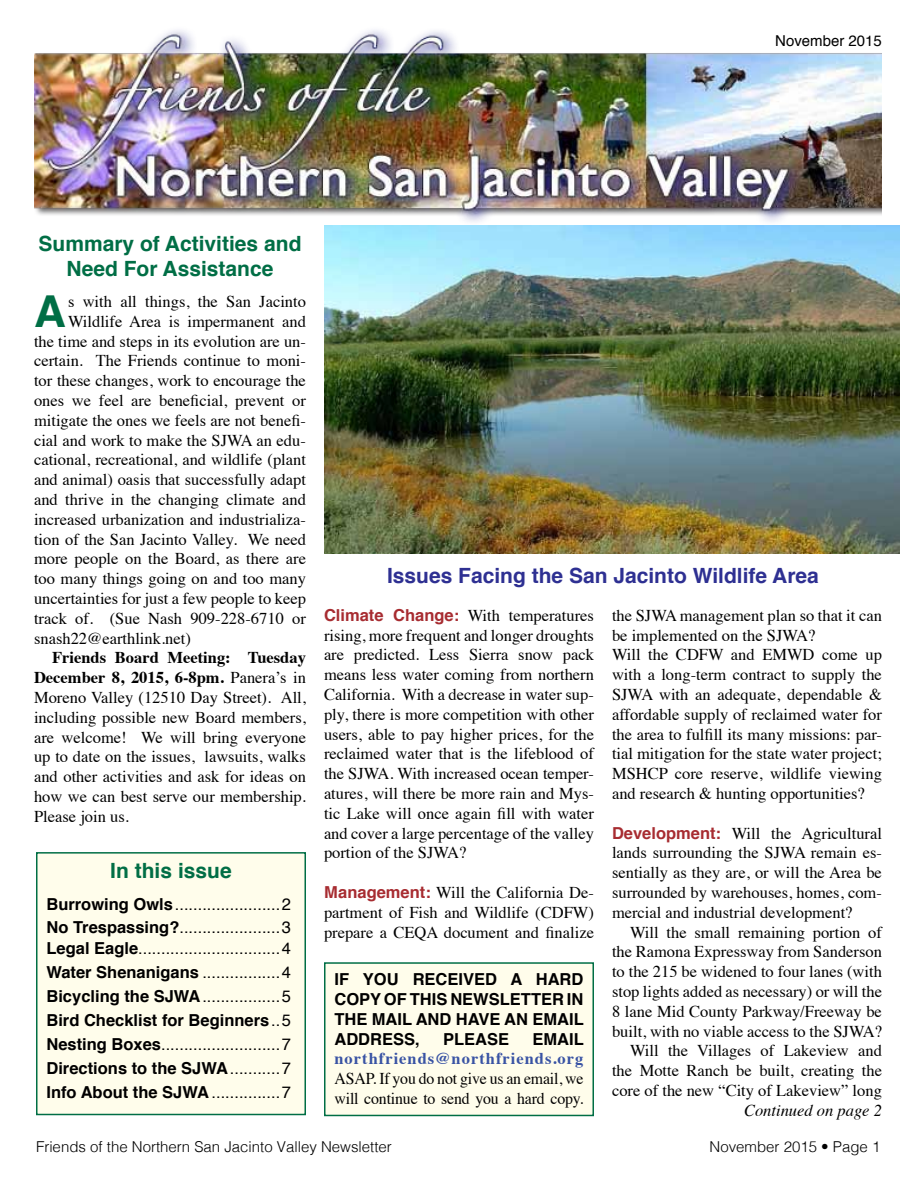
<style>
.page{position:relative;width:918px;height:1188px;background:#fff}
.page>*{position:absolute;margin:0;border:0;box-sizing:border-box;transform-origin:0 0}
.t1{font:700 43.95px "Helvetica";color:#006e45}
.t2{font:700 21px/25.2px "Helvetica";color:#006e45;text-align:center}
.t3{font:700 21px "Helvetica";color:#2e3092}
.t4{font:16.5px/19.8px "Times";color:#000;text-align:justify}
.t5{font:16.5px/24px "Helvetica";color:#000}
.t6{font:700 16.5px/19.8px "Helvetica";color:#000;text-align:justify}
.t7{font:16.5px/19.8px "Times";color:#000;scale:.96 1}
.t8{font:700 16.5px "Times";letter-spacing:.06em;color:#3953a4}
.t9{font:italic 16.5px "Times";color:#000}
.t10{font:300 15px "Helvetica";color:#000}
.t11{font:15px "Helvetica";color:#000}
.s1{font-weight:700}
.s2{font-family:"Helvetica";font-weight:700;color:#a72c31}
</style>
<div class="page">
<img style="left:34px;top:30px;width:848px;height:192px">
<div style="left:37px;top:853px;width:268px;height:261px;background:#fffdeb"></div>
<div style="left:36px;top:852px;width:270px;height:263px;border:2px solid #006e45"></div>
<div style="left:325px;top:963px;width:268px;height:152px;background:#fffdeb"></div>
<div style="left:324px;top:962px;width:270px;height:154px;border:2px solid #006e45"></div>
<img style="left:324px;top:225px;width:576px;height:328px">
<p class="t11" style="left:775px;top:29px;width:108px">November 2015</p>
<p class="t2" style="left:39px;top:232px;width:264px">Summary of Activities and<br>Need For Assistance</p>
<h1 class="t1" style="left:34px;top:276px;width:33px">A</h1>
<p class="t4" style="left:68px;top:290px;width:239px">s with all things, the San Jacinto</p>
<p class="t4" style="left:68px;top:310px;width:239px">Wildlife Area is impermanent and</p>
<p class="t4" style="left:34px;top:330px;width:273px">the time and steps in its evolution are un-</p>
<p class="t4" style="left:34px;top:350px;width:273px">certain. The Friends continue to moni-</p>
<p class="t4" style="left:34px;top:369px;width:273px">tor these changes, work to encourage the</p>
<p class="t4" style="left:34px;top:389px;width:273px">ones we feel are beneficial, prevent or</p>
<p class="t4" style="left:34px;top:409px;width:273px">mitigate the ones we feels are not benefi-</p>
<p class="t4" style="left:34px;top:429px;width:273px">cial and work to make the SJWA an edu-</p>
<p class="t4" style="left:34px;top:449px;width:273px">cational, recreational, and wildlife (plant</p>
<p class="t4" style="left:34px;top:468px;width:273px">and animal) oasis that successfully adapt</p>
<p class="t4" style="left:34px;top:488px;width:273px">and thrive in the changing climate and</p>
<p class="t4" style="left:34px;top:508px;width:273px">increased urbanization and industrializa-</p>
<p class="t4" style="left:34px;top:528px;width:273px">tion of the San Jacinto Valley. We need</p>
<p class="t4" style="left:34px;top:548px;width:273px">more people on the Board, as there are</p>
<p class="t4" style="left:34px;top:567px;width:273px">too many things going on and too many</p>
<p class="t4" style="left:34px;top:587px;width:273px">uncertainties for just a few people to keep</p>
<p class="t4" style="left:34px;top:607px;width:273px">track of. (Sue Nash 909-228-6710 or</p>
<p class="t4" style="left:34px;top:627px;width:158px">snash22@earthlink.net)</p>
<p class="t4" style="left:34px;top:647px;width:273px;text-indent:18px"><span class="s1">Friends Board Meeting: Tuesday December 8, 2015, 6-8pm.</span> Panera’s in Moreno Valley (12510 Day Street). All, including possible new Board members, are welcome! We will bring everyone up to date on the issues, lawsuits, walks and other activities and ask for ideas on how we can best serve our membership.<br>Please join us.</p>
<p class="t2" style="left:110px;top:859px;width:123px">In this issue</p>
<p class="t5" style="left:46px;top:893px;width:246px;line-height:22.8px"><span class="s1">Burrowing Owls</span>.......................2<br><span class="s1">No Trespassing?</span>......................3</p>
<p class="t5" style="left:46px;top:937px;width:246px;text-align:justify"><span class="s1">Legal Eagle</span>...............................4<br><span class="s1">Water Shenanigans</span> .................4<br><span class="s1">Bicycling the SJWA</span>.................5<br><span class="s1">Bird Checklist for Beginners</span>..5<br><span class="s1">Nesting Boxes</span>..........................7<br><span class="s1">Directions to the SJWA</span>...........7<br><span class="s1">Info About the SJWA</span> ...............7</p>
<p class="t3" style="left:387px;top:559px;width:433px">Issues Facing the San Jacinto Wildlife Area</p>
<p class="t4" style="left:324px;top:604px;width:272px"><span class="s2">Climate Change:</span> With temperatures rising, more frequent and longer droughts are predicted. Less Sierra snow pack means less water coming from northern California. With a decrease in water sup&shy;ply, there is more competition with other users, able to pay higher prices, for the reclaimed water that is the lifeblood of the SJWA. With increased ocean temper&shy;atures, will there be more rain and Mys&shy;tic Lake will once again fill with water and cover a large percentage of the valley portion of the SJWA?</p>
<p class="t4" style="left:324px;top:881px;width:272px"><span class="s2">Management:</span> Will the California De&shy;partment of Fish and Wildlife (CDFW) prepare a CEQA document and finalize</p>
<p class="t4" style="left:612px;top:604px;width:272px;text-align:left">the SJWA management plan so that it can be implemented on the SJWA?<br>Will the CDFW and EMWD come up with a long-term contract to supply the SJWA with an adequate, dependable &amp; affordable supply of reclaimed water for the area to fulfill its many missions: par&shy;tial mitigation for the state water project; MSHCP core reserve, wildlife viewing and research &amp; hunting opportunities?</p>
<p class="t4" style="left:612px;top:822px;width:271px"><span class="s2">Development:</span> Will the Agricultural lands surrounding the SJWA remain es&shy;sentially as they are, or will the Area be surrounded by warehouses, homes, com&shy;mercial and industrial development?</p>
<p class="t4" style="left:612px;top:921px;width:272px;text-align:right">Will the small remaining portion of the Ramona Expressway from Sanderson to the 215 be widened to four lanes (with stop lights added as necessary) or will the 8 lane Mid County Parkway/Freeway be built, with no viable access to the SJWA?<br>Will the Villages of Lakeview and the Motte Ranch be built, creating the core of the new “City of Lakeview” long</p>
<p class="t9" style="left:744px;top:1096px;width:139px">Continued on page 2</p>
<p class="t6" style="left:334px;top:970px;width:251px">IF YOU RECEIVED A HARD COPY OF THIS NEWSLETTER IN THE MAIL AND HAVE AN EMAIL ADDRESS,</p>
<p class="t6" style="left:443px;top:1029px;width:68px">PLEASE</p>
<p class="t6" style="left:532px;top:1029px;width:53px">EMAIL</p>
<p class="t8" style="left:334px;top:1043px;width:250px">northfriends@northfriends.org</p>
<p class="t7" style="left:334px;top:1067px;width:261px">ASAP. If you do not give us an email, we will continue to send you a hard copy.</p>
<p class="t10" style="left:36px;top:1134px;width:357px">Friends of the Northern San Jacinto Valley Newsletter</p>
<p class="t10" style="left:710px;top:1134px;width:172px">November 2015 • Page 1</p>
</div>
